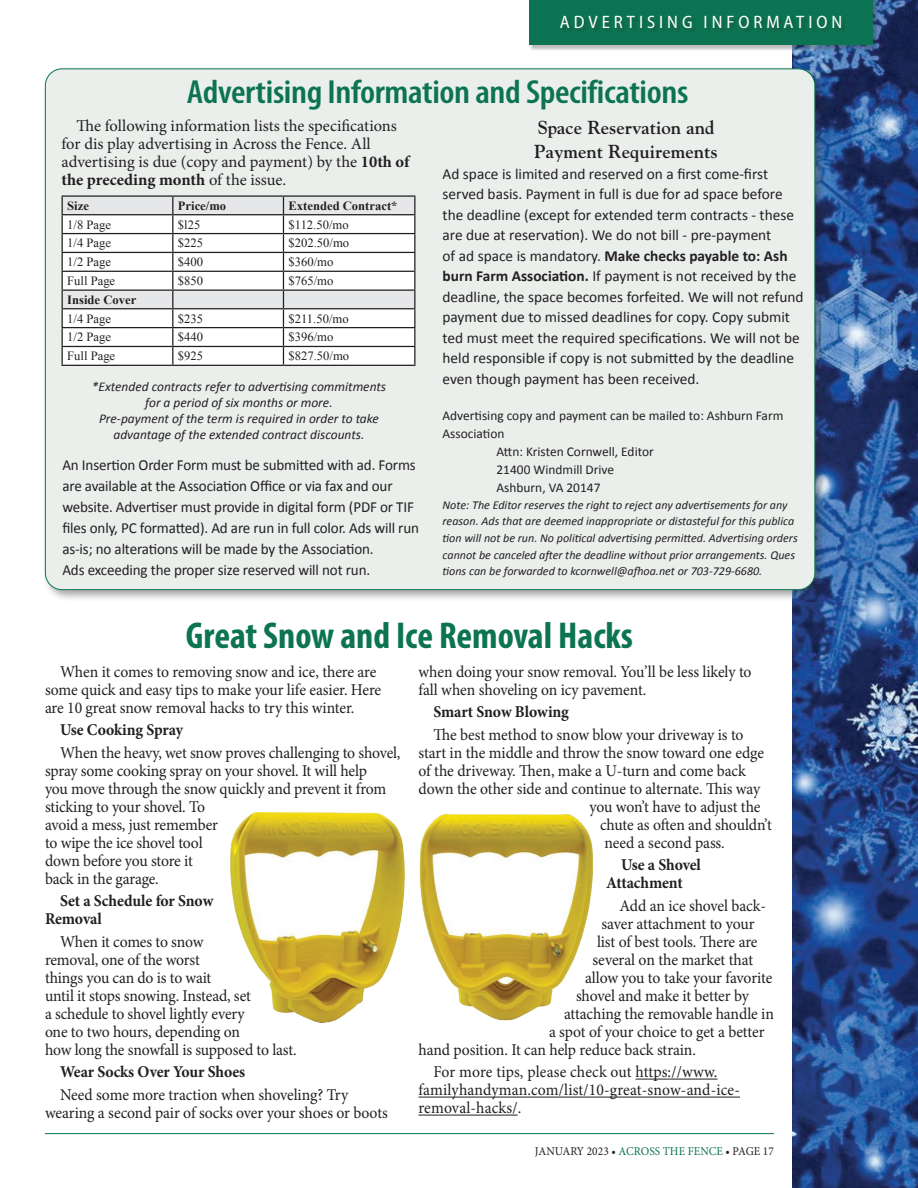
<style>
.page{position:relative;width:918px;height:1188px;background:#fff}
.page>*{position:absolute;margin:0;border:0;box-sizing:border-box;transform-origin:0 0}
.Header_1{font:700 condensed 37.5px "Myriad Pro";color:#0c7452}
.t1{font:600 condensed 33.45px "Myriad Pro";letter-spacing:-.01em;color:#0c7452;scale:1.1 1}
.t2{font:700 18.75px/24.6px "Goudy";color:#231f20}
.t3{font:semi-condensed 18px "Myriad Pro";letter-spacing:.22em;color:#fff}
.Body_Copy{font:16.5px/18px "Minion Pro";letter-spacing:-.01em;color:#231f20;scale:.95 1}
.Body_Copy-2{font:16.5px/18px "Minion Pro";letter-spacing:-.01em;color:#231f20}
.Body_Copy-3{font:700 16.5px/18px "Minion Pro";letter-spacing:-.005em;color:#231f20;scale:.95 1}
.t4{font:15.3px/20.5px "Calibri";letter-spacing:-.01em;color:#231f20}
.t5{font:italic 13.35px/16px "Calibri";color:#231f20;text-align:center}
.t6{font:13.35px/18.1px "Calibri";color:#231f20}
.t7{font:12.6px "Times New Roman";color:#231f20}
.t8{font:700 12.6px "Times New Roman";color:#231f20}
.t9{font:italic 12px/16.5px "Calibri";color:#231f20}
.t10{font:12px "Minion Pro";letter-spacing:.005em;color:#231f20;scale:.95 1}
.s1{font-weight:700}
.s2{color:#0c7452}
</style>
<div class="page">
<img style="left:792px;top:0;width:126px;height:1188px">
<hr style="left:45px;top:1133px;width:729px;height:1px;background:#0c7452">
<div style="left:529px;top:0;width:350px;height:51px;background:#231f20;opacity:.3"></div>
<div style="left:529px;top:0;width:344px;height:45px;background:#0c7452"></div>
<div style="left:561px;top:15px;width:286px;height:19px;background:#0c7050"></div>
<div style="left:42px;top:65px;width:785px;height:537px;background:#231f20;opacity:.4"></div>
<div style="left:45px;top:69px;width:770px;height:521px;background:#ebefec;border-radius:17px"></div>
<hr style="left:62px;top:195px;width:111px;height:2px;background:#231f20">
<hr style="left:173px;top:195px;width:110px;height:2px;background:#231f20">
<hr style="left:283px;top:195px;width:132px;height:2px;background:#231f20">
<svg style="left:62px;top:196px;width:353px;height:169px"></svg>
<hr style="left:62px;top:365px;width:111px;height:1px;background:#231f20">
<hr style="left:173px;top:365px;width:110px;height:1px;background:#231f20">
<hr style="left:283px;top:365px;width:132px;height:1px;background:#231f20">
<hr style="left:636px;top:1079px;width:82px;height:1px;background:#231f20">
<hr style="left:418px;top:1097px;width:322px;height:1px;background:#231f20">
<hr style="left:418px;top:1115px;width:100px;height:1px;background:#231f20">
<img style="left:230px;top:813px;width:364px;height:209px">
<p class="t3" style="left:560px;top:11px;width:284px">ADVERTISING INFORMATION</p>
<p class="t1" style="left:187px;top:71px;width:457px">Advertising Information and Specifications</p>
<p class="Body_Copy-2" style="left:62px;top:117px;width:350px;text-indent:15px">The following information lists the specifications for dis play advertising in Across the Fence. All advertising is due (copy and payment) by the <span class="s1">10th of the preceding month</span> of the issue.</p>
<p class="t2" style="left:534px;top:114px;width:185px">Space Reservation and<br>Payment Requirements</p>
<p class="t4" style="left:443px;top:163px;width:363px">Ad space is limited and reserved on a first come-first served basis. Payment in full is due for ad space before the deadline (except for extended term contracts - these are due at reservation). We do not bill - pre-payment<br>of ad space is mandatory. <span class="s1">Make checks payable to: Ash burn Farm Association.</span> If payment is not received by the deadline, the space becomes forfeited. We will not refund payment due to missed deadlines for copy. Copy submit ted must meet the required specifications. We will not be held responsible if copy is not submitted by the deadline even though payment has been received.</p>
<p class="t6" style="left:443px;top:406px;width:342px">Advertising copy and payment can be mailed to: Ashburn Farm<br>Association</p>
<p class="t6" style="left:497px;top:443px;width:159px">Attn: Kristen Cornwell, Editor</p>
<p class="t6" style="left:497px;top:461px;width:119px">21400 Windmill Drive</p>
<p class="t6" style="left:497px;top:479px;width:105px">Ashburn, VA 20147</p>
<p class="t9" style="left:443px;top:496px;width:357px">Note: The Editor reserves the right to reject any advertisements for any reason. Ads that are deemed inappropriate or distasteful for this publica tion will not be run. No political advertising permitted. Advertising orders cannot be canceled after the deadline without prior arrangements. Ques tions can be forwarded to kcornwell@afhoa.net or 703-729-6680.</p>
<p class="t8" style="left:67px;top:197px;width:23px">Size</p>
<p class="t8" style="left:178px;top:197px;width:50px">Price/mo</p>
<p class="t8" style="left:289px;top:197px;width:111px">Extended Contract*</p>
<p class="t7" style="left:67px;top:216px;width:45px">1/8 Page</p>
<p class="t7" style="left:178px;top:216px;width:24px">$l25</p>
<p class="t7" style="left:289px;top:216px;width:62px">$112.50/mo</p>
<p class="t7" style="left:67px;top:235px;width:45px">1/4 Page</p>
<p class="t7" style="left:178px;top:235px;width:27px">$225</p>
<p class="t7" style="left:289px;top:235px;width:62px">$202.50/mo</p>
<p class="t7" style="left:67px;top:254px;width:45px">1/2 Page</p>
<p class="t7" style="left:178px;top:254px;width:27px">$400</p>
<p class="t7" style="left:289px;top:254px;width:46px">$360/mo</p>
<p class="t7" style="left:67px;top:272px;width:50px">Full Page</p>
<p class="t7" style="left:178px;top:272px;width:27px">$850</p>
<p class="t7" style="left:289px;top:272px;width:46px">$765/mo</p>
<p class="t8" style="left:67px;top:291px;width:71px">Inside Cover</p>
<p class="t7" style="left:67px;top:310px;width:45px">1/4 Page</p>
<p class="t7" style="left:178px;top:310px;width:27px">$235</p>
<p class="t7" style="left:289px;top:310px;width:62px">$211.50/mo</p>
<p class="t7" style="left:67px;top:329px;width:45px">1/2 Page</p>
<p class="t7" style="left:178px;top:329px;width:27px">$440</p>
<p class="t7" style="left:289px;top:329px;width:46px">$396/mo</p>
<p class="t7" style="left:67px;top:348px;width:50px">Full Page</p>
<p class="t7" style="left:178px;top:348px;width:27px">$925</p>
<p class="t7" style="left:289px;top:348px;width:62px">$827.50/mo</p>
<p class="t5" style="left:92px;top:378px;width:296px">*Extended contracts refer to advertising commitments for a period of six months or more.<br>Pre-payment of the term is required in order to take advantage of the extended contract discounts.</p>
<p class="t4" style="left:62px;top:455px;width:358px;line-height:21px">An Insertion Order Form must be submitted with ad. Forms are available at the Association Office or via fax and our website. Advertiser must provide in digital form (PDF or TIF files only, PC formatted). Ad are run in full color. Ads will run as-is; no alterations will be made by the Association.<br>Ads exceeding the proper size reserved will not run.</p>
<p class="Header_1" style="left:186px;top:612px;width:449px">Great Snow and Ice Removal Hacks</p>
<p class="Body_Copy" style="left:45px;top:663px;width:356px;text-indent:15px">When it comes to removing snow and ice, there are some quick and easy tips to make your life easier. Here are 10 great snow removal hacks to try this winter.</p>
<p class="Body_Copy-3" style="left:60px;top:721px;width:131px">Use Cooking Spray</p>
<p class="Body_Copy" style="left:45px;top:744px;width:376px;text-indent:15px">When the heavy, wet snow proves challenging to shovel, spray some cooking spray on your shovel. It will help<br>you move through the snow quickly and prevent it from sticking to your shovel. To<br>avoid a mess, just remember<br>to wipe the ice shovel tool<br>down before you store it<br>back in the garage.</p>
<p class="Body_Copy-3" style="left:45px;top:892px;width:179px;text-indent:15px">Set a Schedule for Snow<br>Removal</p>
<p class="Body_Copy" style="left:45px;top:933px;width:266px;text-indent:15px">When it comes to snow<br>removal, one of the worst<br>things you can do is to wait<br>until it stops snowing. Instead, set<br>a schedule to shovel lightly every<br>one to two hours, depending on<br>how long the snowfall is supposed to last.</p>
<p class="Body_Copy-3" style="left:60px;top:1063px;width:196px">Wear Socks Over Your Shoes</p>
<p class="Body_Copy" style="left:45px;top:1086px;width:362px;text-indent:15px">Need some more traction when shoveling? Try wearing a second pair of socks over your shoes or boots</p>
<p class="Body_Copy" style="left:418px;top:663px;width:352px">when doing your snow removal. You’ll be less likely to fall when shoveling on icy pavement.</p>
<p class="Body_Copy-3" style="left:434px;top:703px;width:144px">Smart Snow Blowing</p>
<p class="Body_Copy" style="left:434px;top:726px;width:328px">The best method to snow blow your driveway is to</p>
<p class="Body_Copy" style="left:418px;top:744px;width:365px">start in the middle and throw the snow toward one edge</p>
<p class="Body_Copy" style="left:418px;top:762px;width:346px">of the driveway. Then, make a U-turn and come back</p>
<p class="Body_Copy" style="left:418px;top:780px;width:361px">down the other side and continue to alternate. This way</p>
<p class="Body_Copy" style="left:590px;top:798px;width:182px">you won’t have to adjust the</p>
<p class="Body_Copy" style="left:600px;top:816px;width:183px">chute as often and shouldn’t</p>
<p class="Body_Copy" style="left:604px;top:834px;width:128px">need a second pass.</p>
<p class="Body_Copy-3" style="left:606px;top:856px;width:102px;text-indent:15px">Use a Shovel<br>Attachment</p>
<p class="Body_Copy" style="left:620px;top:897px;width:156px">Add an ice shovel back-</p>
<p class="Body_Copy" style="left:602px;top:915px;width:163px">saver attachment to your</p>
<p class="Body_Copy" style="left:597px;top:933px;width:170px">list of best tools. There are</p>
<p class="Body_Copy" style="left:592px;top:951px;width:171px">several on the market that</p>
<p class="Body_Copy" style="left:585px;top:969px;width:199px">allow you to take your favorite</p>
<p class="Body_Copy" style="left:576px;top:987px;width:184px">shovel and make it better by</p>
<p class="Body_Copy" style="left:564px;top:1005px;width:223px">attaching the removable handle in</p>
<p class="Body_Copy" style="left:549px;top:1023px;width:228px">a spot of your choice to get a better</p>
<p class="Body_Copy" style="left:418px;top:1041px;width:294px">hand position. It can help reduce back strain.</p>
<p class="Body_Copy" style="left:418px;top:1063px;width:340px;text-indent:15px">For more tips, please check out https://www. familyhandyman.com/list/10-great-snow-and-ice&shy;removal-hacks/.</p>
<p class="t10" style="left:535px;top:1143px;width:253px">JANUARY 2023 • <span class="s2">ACROSS THE FENCE</span> • PAGE 17</p>
</div>
